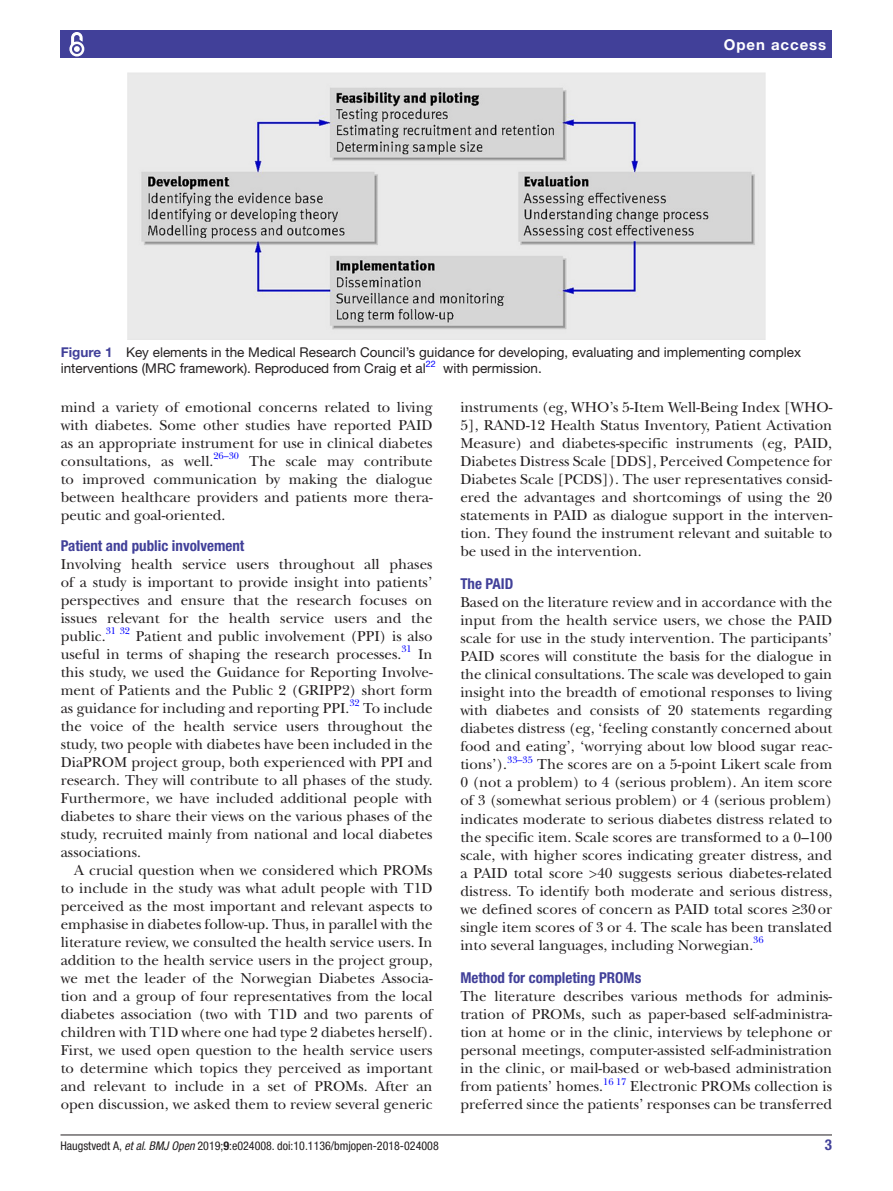
<style>
.page{position:relative;width:893px;height:1191px;background:#fff}
.page>*{position:absolute;margin:0;border:0;box-sizing:border-box;transform-origin:0 0}
.t1{font:15px/18px "New Baskerville";color:#231f20;text-align:justify}
.t2{font:700 condensed 15px "Helvetica Neue LT Std";color:#414099}
.t3{font:700 15px "Helvetica Neue LT Std";letter-spacing:.065em;color:#fff}
.t4{font:13.5px/16.2px "Helvetica Neue LT Std";color:#231f20}
.t5{font:condensed 12px "Helvetica Neue LT Std";color:#231f20}
.t6{font:9.9px "New Baskerville";color:#00f}
.s1{font-weight:700;color:#414099}
.s2{font-style:italic}
.s3{font-weight:700}
</style>
<div class="page">
<hr style="left:61px;top:1134px;width:771px;height:1px;background:#231f20">
<div style="left:61px;top:31px;width:771px;height:27px;background:#414099"></div>
<svg style="left:69px;top:32px;width:16px;height:25px"></svg>
<img style="left:127px;top:73px;width:638px;height:266px">
<p class="t3" style="left:724px;top:35px;width:104px">Open access</p>
<p class="t4" style="left:61px;top:344px;width:742px"><span class="s1">Figure 1</span> Key elements in the Medical Research Council’s guidance for developing, evaluating and implementing complex interventions (MRC framework). Reproduced from Craig et al<sup>22</sup> with permission.</p>
<p class="t1" style="left:61px;top:398px;width:373px">mind a variety of emotional concerns related to living with diabetes. Some other studies have reported PAID as an appropriate instrument for use in clinical diabetes consultations, as well.<sup>26–30</sup></p>
<p class="t1" style="left:61px;top:452px;width:373px;text-indent:189px">The scale may contribute to improved communication by making the dialogue between healthcare providers and patients more thera&shy;peutic and goal-oriented.</p>
<p class="t2" style="left:61px;top:537px;width:185px">Patient and public involvement</p>
<p class="t1" style="left:61px;top:555px;width:373px">Involving health service users throughout all phases of a study is important to provide insight into patients’ perspectives and ensure that the research focuses on issues relevant for the health service users and the public.<sup>31</sup> <sup>32</sup> Patient and public involvement (PPI) is also useful in terms of shaping the research processes.</p>
<p class="t6" style="left:401px;top:643px;width:12px">31</p>
<p class="t1" style="left:61px;top:645px;width:373px;text-indent:357px">In this study, we used the Guidance for Reporting Involve&shy;ment of Patients and the Public 2 (GRIPP2) short form as guidance for including and reporting PPI.</p>
<p class="t6" style="left:349px;top:697px;width:12px">32</p>
<p class="t1" style="left:61px;top:699px;width:373px;text-indent:302px">To include the voice of the health service users throughout the study, two people with diabetes have been included in the DiaPROM project group, both experienced with PPI and research. They will contribute to all phases of the study.<br>Furthermore, we have included additional people with diabetes to share their views on the various phases of the study, recruited mainly from national and local diabetes associations.</p>
<p class="t1" style="left:61px;top:861px;width:373px;text-indent:14px">A crucial question when we considered which PROMs to include in the study was what adult people with T1D perceived as the most important and relevant aspects to emphasise in diabetes follow-up. Thus, in parallel with the literature review, we consulted the health service users. In addition to the health service users in the project group, we met the leader of the Norwegian Diabetes Associa&shy;tion and a group of four representatives from the local diabetes association (two with T1D and two parents of children with T1D where one had type 2 diabetes herself).<br>First, we used open question to the health service users to determine which topics they perceived as important and relevant to include in a set of PROMs. After an open discussion, we asked them to review several generic</p>
<p class="t1" style="left:460px;top:398px;width:373px">instruments (eg, WHO’s 5-Item Well-Being Index [WHO-5], RAND-12 Health Status Inventory, Patient Activation Measure) and diabetes-specific instruments (eg, PAID, Diabetes Distress Scale [DDS], Perceived Competence for Diabetes Scale [PCDS]). The user representatives consid&shy;ered the advantages and shortcomings of using the 20 statements in PAID as dialogue support in the interven&shy;tion. They found the instrument relevant and suitable to be used in the intervention.</p>
<p class="t2" style="left:460px;top:575px;width:53px">The PAID</p>
<p class="t1" style="left:460px;top:593px;width:373px">Based on the literature review and in accordance with the input from the health service users, we chose the PAID scale for use in the study intervention. The participants’ PAID scores will constitute the basis for the dialogue in the clinical consultations. The scale was developed to gain insight into the breadth of emotional responses to living with diabetes and consists of 20 statements regarding diabetes distress (eg, ‘feeling constantly concerned about food and eating’, ‘worrying about low blood sugar reac&shy;tions’).</p>
<p class="t6" style="left:507px;top:753px;width:27px">33–35</p>
<p class="t1" style="left:460px;top:755px;width:373px;text-indent:77px">The scores are on a 5-point Likert scale from 0 (not a problem) to 4 (serious problem). An item score of 3 (somewhat serious problem) or 4 (serious problem) indicates moderate to serious diabetes distress related to the specific item. Scale scores are transformed to a 0–100 scale, with higher scores indicating greater distress, and a PAID total score &gt;40 suggests serious diabetes-related distress. To identify both moderate and serious distress, we defined scores of concern as PAID total scores ≥30or single item scores of 3 or 4. The scale has been translated into several languages, including Norwegian.</p>
<p class="t6" style="left:753px;top:933px;width:12px">36</p>
<p class="t2" style="left:460px;top:969px;width:182px">Method for completing PROMs</p>
<p class="t1" style="left:460px;top:987px;width:373px">The literature describes various methods for adminis&shy;tration of PROMs, such as paper-based self-administra&shy;tion at home or in the clinic, interviews by telephone or personal meetings, computer-assisted self-administration in the clinic, or mail-based or web-based administration from patients’ homes.</p>
<p class="t6" style="left:603px;top:1075px;width:25px">16 17</p>
<p class="t1" style="left:460px;top:1077px;width:373px;text-align:right">Electronic PROMs collection is<br>preferred since the patients’ responses can be transferred</p>
<p class="t5" style="left:61px;top:1138px;width:380px">Haugstvedt A, <span class="s2">et al</span>. <span class="s2">BMJ Open</span> 2019;<span class="s3">9</span>:e024008. doi:10.1136/bmjopen-2018-024008</p>
<p class="t2" style="left:825px;top:1135px;width:9px">3</p>
</div>
